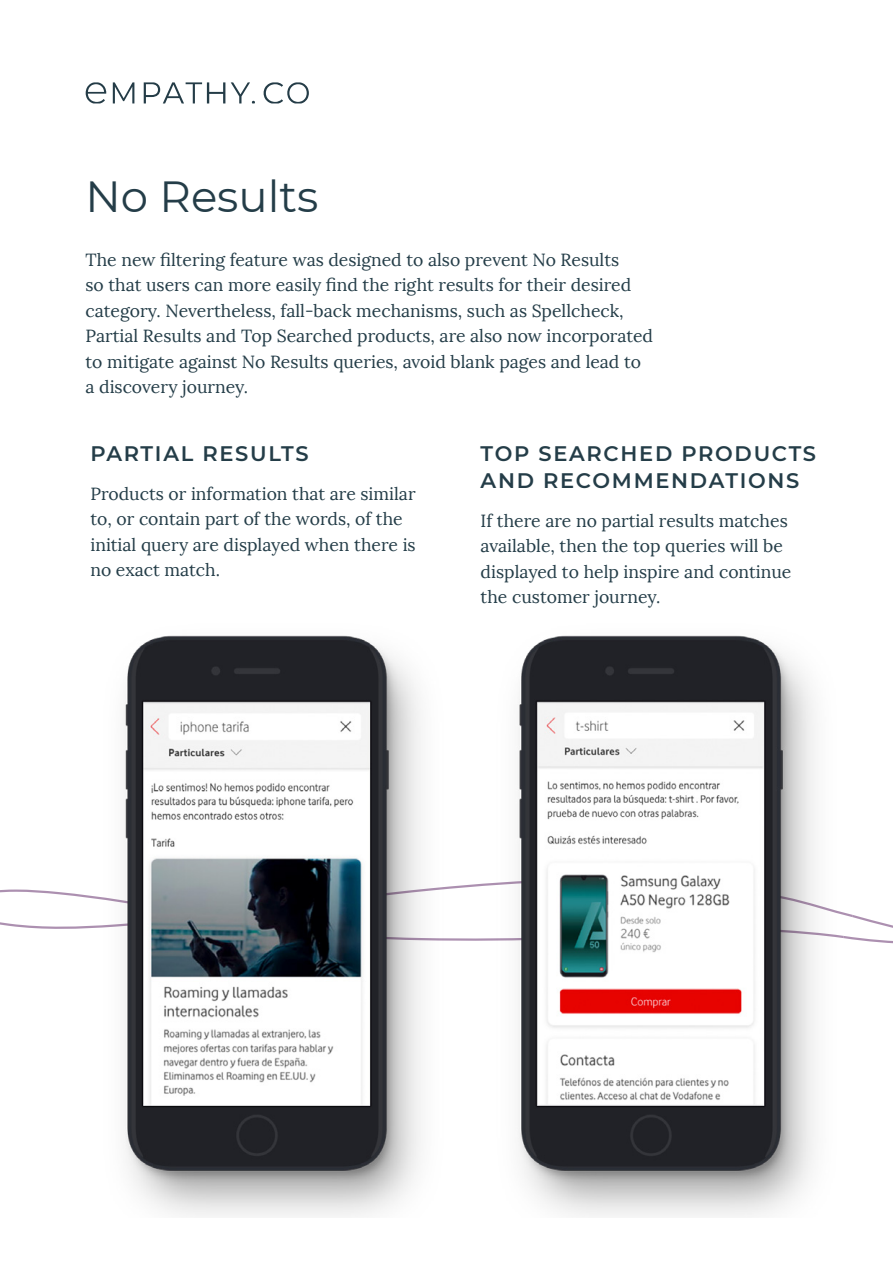
<style>
.page{position:relative;width:893px;height:1263px;background:#fff}
.page>*{position:absolute;margin:0;border:0;box-sizing:border-box;transform-origin:0 0}
.t1{font:43.5px "Montserrat";color:#243d48}
.t2{font:600 21px/27px "Montserrat";letter-spacing:.08em;color:#243d48}
.t3{font:17.55px/25.5px "Lora";color:#243d48}
</style>
<div class="page">
<svg style="left:113px;top:82px;width:21px;height:21px"></svg>
<svg style="left:144px;top:82px;width:81px;height:21px"></svg>
<svg style="left:86px;top:82px;width:20px;height:21px"></svg>
<svg style="left:231px;top:82px;width:24px;height:21px"></svg>
<svg style="left:263px;top:82px;width:46px;height:21px"></svg>
<svg style="left:852px;top:915px;width:41px;height:29px"></svg>
<svg style="left:0;top:889px;width:86px;height:40px"></svg>
<img style="left:86px;top:635px;width:303px;height:581px">
<img style="left:389px;top:635px;width:463px;height:581px">
<h1 class="t1" style="left:86px;top:166px;width:235px">No Results</h1>
<p class="t3" style="left:86px;top:247px;width:569px">The new filtering feature was designed to also prevent No Results<br>so that users can more easily find the right results for their desired category. Nevertheless, fall-back mechanisms, such as Spellcheck, Partial Results and Top Searched products, are also now incorporated to mitigate against No Results queries, avoid blank pages and lead to a discovery journey.</p>
<p class="t2" style="left:90px;top:439px;width:220px">PARTIAL RESULTS</p>
<p class="t3" style="left:90px;top:481px;width:327px">Products or information that are similar to, or contain part of the words, of the initial query are displayed when there is no exact match.</p>
<p class="t2" style="left:481px;top:439px;width:337px">TOP SEARCHED PRODUCTS<br>AND RECOMMENDATIONS</p>
<p class="t3" style="left:481px;top:508px;width:312px">If there are no partial results matches available, then the top queries will be displayed to help inspire and continue the customer journey.</p>
</div>
